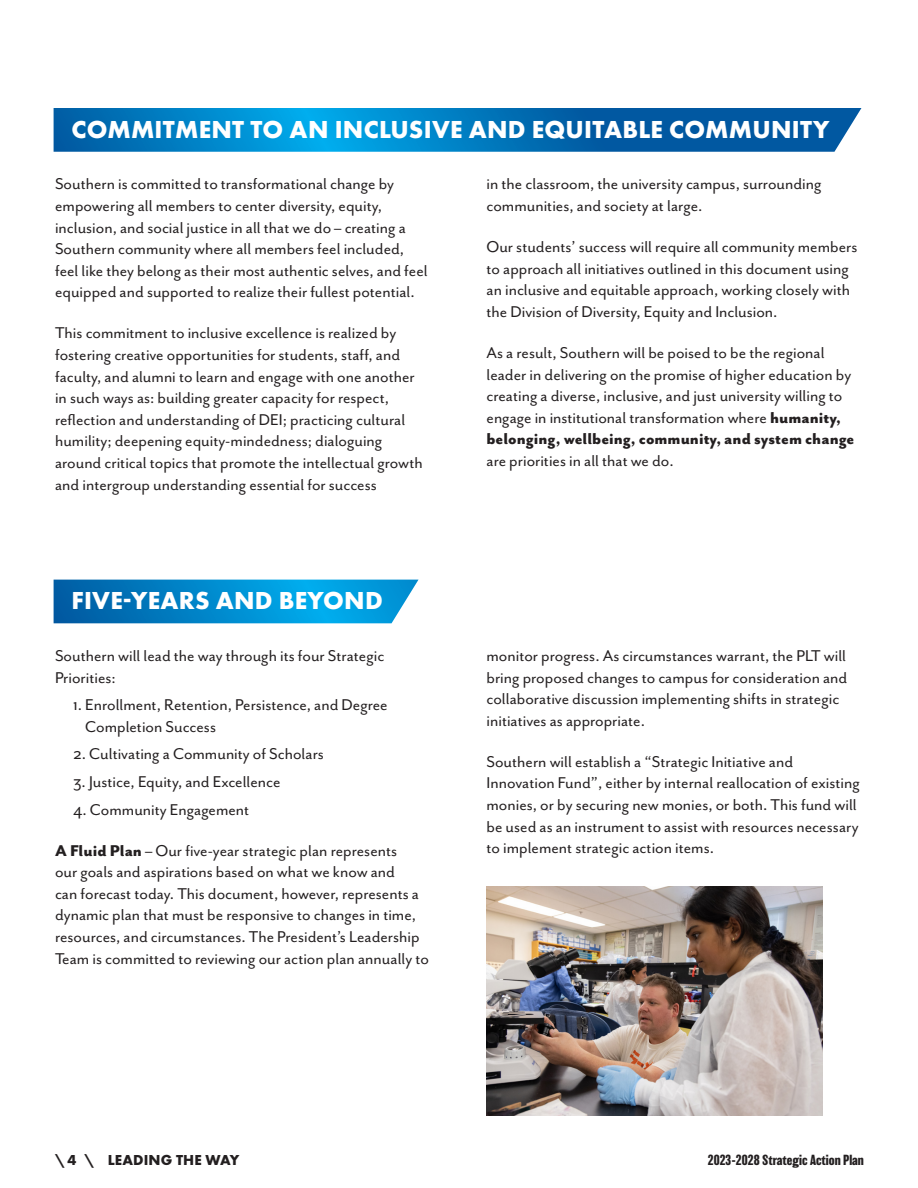
<style>
.page{position:relative;width:918px;height:1188px;background:#fff}
.page>*{position:absolute;margin:0;border:0;box-sizing:border-box;transform-origin:0 0}
.Bar_Head{font:700 25.5px "Futura PT";letter-spacing:.01em;color:#fff}
.Text{font:18px/21.6px "Mr Eaves San OT";color:#231f20}
.Text_with_Bullets{font:18px/21.6px "Mr Eaves San OT";color:#231f20}
.Text_with_Bullets_Following{font:18px/21.6px "Mr Eaves San OT";color:#231f20}
.Text_Last_Bullet{font:18px "Mr Eaves San OT";color:#231f20}
.t1{font:700 15px "Futura PT";letter-spacing:.01em;color:#231f20}
.t2{font:700 13.5px "Balboa";color:#231f20}
.s1{font-weight:800}
</style>
<div class="page">
<svg style="left:54px;top:580px;width:365px;height:43px;background:#098dce"></svg>
<svg style="left:54px;top:108px;width:807px;height:44px;background:#0577bb"></svg>
<img style="left:487px;top:886px;width:335px;height:230px">
<p class="Bar_Head" style="left:71px;top:113px;width:759px">COMMITMENT TO AN INCLUSIVE AND EQUITABLE COMMUNITY</p>
<p class="Text" style="left:55px;top:173px;width:374px">Southern is committed to transformational change by empowering all members to center diversity, equity, inclusion, and social justice in all that we do – creating a Southern community where all members feel included, feel like they belong as their most authentic selves, and feel equipped and supported to realize their fullest potential.</p>
<p class="Text" style="left:55px;top:323px;width:369px">This commitment to inclusive excellence is realized by fostering creative opportunities for students, staff, and faculty, and alumni to learn and engage with one another in such ways as: building greater capacity for respect, reflection and understanding of DEI; practicing cultural humility; deepening equity-mindedness; dialoguing around critical topics that promote the intellectual growth and intergroup understanding essential for success</p>
<p class="Bar_Head" style="left:71px;top:584px;width:313px">FIVE-YEARS AND BEYOND</p>
<p class="Text_with_Bullets_Following" style="left:55px;top:645px;width:331px">Southern will lead the way through its four Strategic<br>Priorities:</p>
<p class="Text_with_Bullets" style="left:85px;top:694px;width:304px;text-indent:-12px">1. Enrollment, Retention, Persistence, and Degree<br>Completion Success</p>
<p class="Text_with_Bullets" style="left:73px;top:743px;width:252px">2. Cultivating a Community of Scholars</p>
<p class="Text_with_Bullets" style="left:73px;top:771px;width:209px">3. Justice, Equity, and Excellence</p>
<p class="Text_Last_Bullet" style="left:73px;top:799px;width:178px">4. Community Engagement</p>
<p class="Text" style="left:55px;top:840px;width:375px"><span class="s1">A Fluid Plan</span> – Our five-year strategic plan represents<br>our goals and aspirations based on what we know and<br>can forecast today. This document, however, represents a dynamic plan that must be responsive to changes in time, resources, and circumstances. The President’s Leadership Team is committed to reviewing our action plan annually to</p>
<p class="Text" style="left:487px;top:173px;width:336px">in the classroom, the university campus, surrounding communities, and society at large.</p>
<p class="Text" style="left:487px;top:236px;width:372px">Our students’ success will require all community members to approach all initiatives outlined in this document using an inclusive and equitable approach, working closely with the Division of Diversity, Equity and Inclusion.</p>
<p class="Text" style="left:487px;top:342px;width:369px">As a result, Southern will be poised to be the regional leader in delivering on the promise of higher education by creating a diverse, inclusive, and just university willing to engage in institutional transformation where <span class="s1">humanity, belonging, wellbeing, community, and system change </span>are priorities in all that we do.</p>
<p class="Text" style="left:487px;top:645px;width:362px">monitor progress. As circumstances warrant, the PLT will bring proposed changes to campus for consideration and collaborative discussion implementing shifts in strategic initiatives as appropriate.</p>
<p class="Text" style="left:487px;top:751px;width:375px">Southern will establish a “Strategic Initiative and Innovation Fund”, either by internal reallocation of existing monies, or by securing new monies, or both. This fund will be used as an instrument to assist with resources necessary to implement strategic action items.</p>
<p class="t1" style="left:54px;top:1151px;width:187px">\ 4 \ LEADING THE WAY</p>
<p class="t2" style="left:708px;top:1152px;width:158px">2023-2028 Strategic Action Plan</p>
</div>
